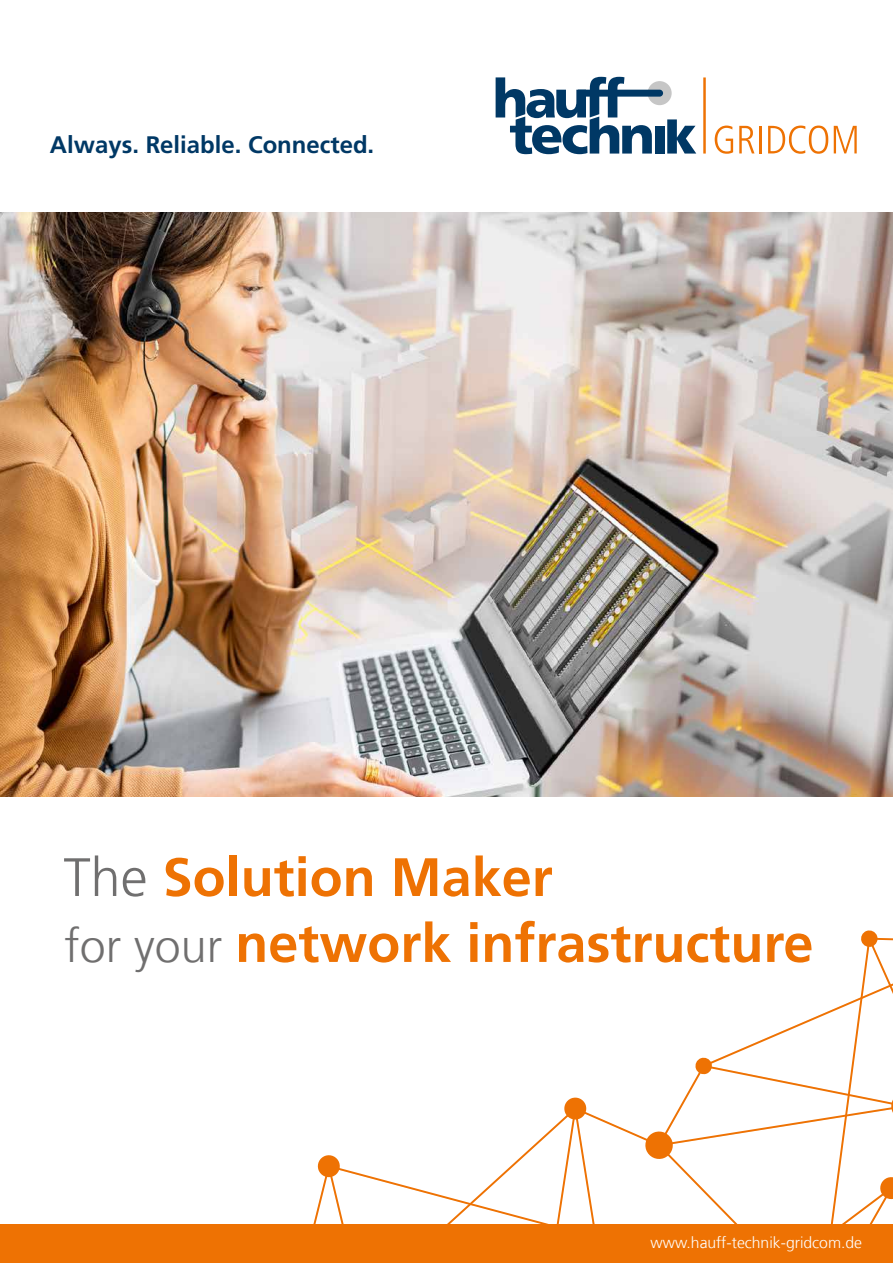
<style>
.page{position:relative;width:893px;height:1263px;background:#fff}
.page>*{position:absolute;margin:0;border:0;box-sizing:border-box;transform-origin:0 0}
.t1{font:700 54px "Frutigerfor Hauff";color:#ee7203}
.t2{font:700 23.85px "Frutigerfor Hauff";color:#003865}
.t3{font:300 15.75px "Frutigerfor Hauff";color:#fff}
.t4{font:300 15px "Frutigerfor Hauff";color:#fff}
.s1{font-weight:300;color:#706f6f}
.s2{font-weight:300;font-size:46.65px;color:#706f6f}
</style>
<div class="page">
<svg style="left:264px;top:930px;width:629px;height:295px"></svg>
<div style="left:0;top:1225px;width:893px;height:38px;background:#ee7203"></div>
<img style="left:0;top:213px;width:893px;height:583px">
<svg style="left:496px;top:77px;width:200px;height:77px"></svg>
<hr style="left:703px;top:77px;width:3px;height:77px;background:#ee7203">
<svg style="left:715px;top:126px;width:18px;height:28px"></svg>
<svg style="left:739px;top:126px;width:15px;height:27px"></svg>
<hr style="left:759px;top:126px;width:3px;height:27px;background:#ee7203">
<svg style="left:768px;top:126px;width:60px;height:28px"></svg>
<svg style="left:834px;top:126px;width:23px;height:27px"></svg>
<p class="t2" style="left:50px;top:130px;width:326px">Always. Reliable. Connected.</p>
<p class="t1" style="left:64px;top:844px;width:491px"><span class="s1">The</span> Solution Maker</p>
<p class="t1" style="left:64px;top:910px;width:751px"><span class="s2">for your</span> network infrastructure</p>
<p class="t3" style="left:651px;top:1233px;width:213px">www.hauff-technik-gridcom.de</p>
<p class="t4" style="left:843px;top:1235px;width:10px">1</p>
</div>
